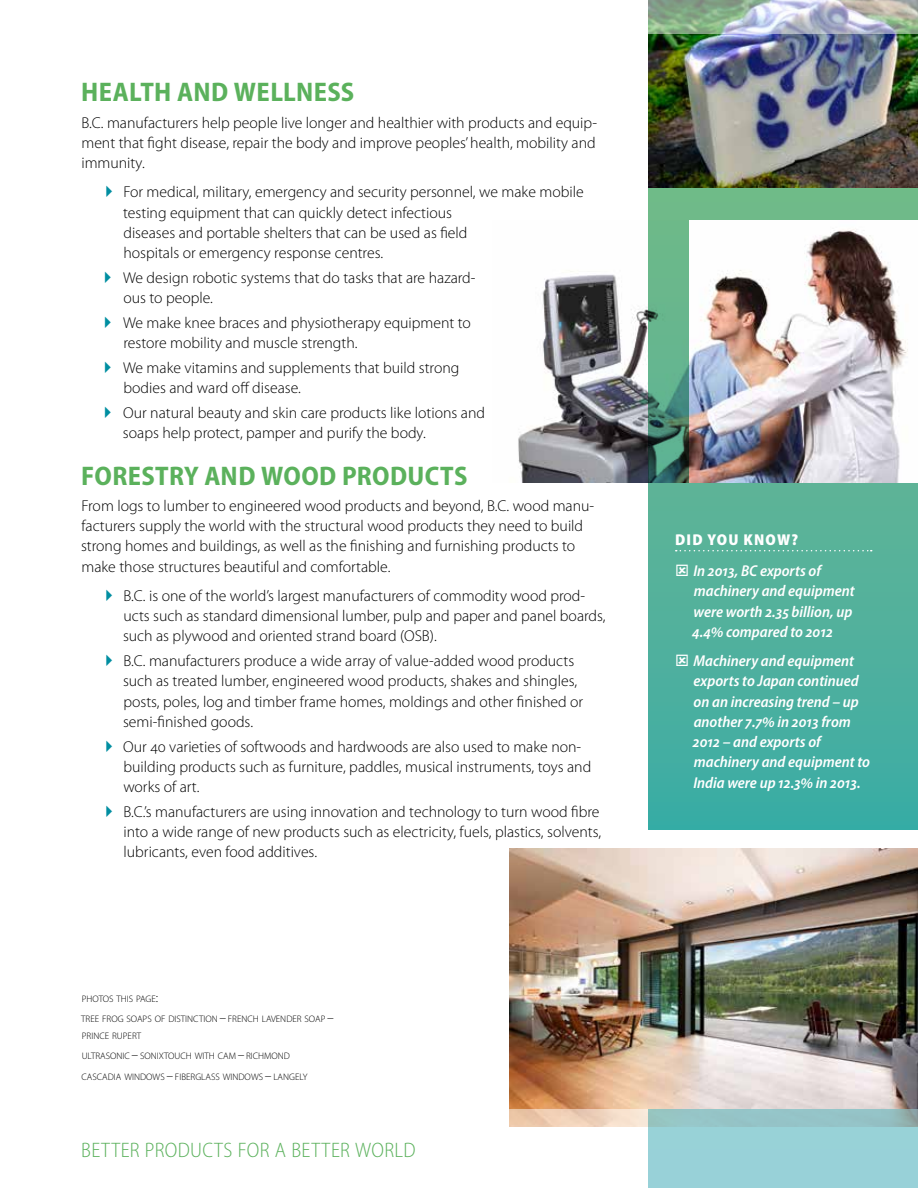
<style>
.page{position:relative;width:918px;height:1188px;background:#fff}
.page>*{position:absolute;margin:0;border:0;box-sizing:border-box;transform-origin:0 0}
.t1{font:700 semi-condensed 27px "Myriad Pro";letter-spacing:.015em;color:#5bb15c}
.t2{font:300 semi-condensed 21px "Myriad Pro";letter-spacing:.02em;color:#5bb15c}
.t3{font:300 15.75px/20.2px "Myriad Pro";color:#000}
.t4{font:italic 600 semi-condensed 15.75px/20.2px "Myriad Pro";color:#fff}
.t5{font:900 semi-condensed 15.75px "Myriad Pro";letter-spacing:.075em;color:#fff}
.t6{font:300 9.45px/20.7px "Myriad Pro";color:#000}
.s1{font-size:13.5px}
</style>
<div class="page">
<svg style="left:648px;top:187px;width:270px;height:643px;background:#4fb09b"></svg>
<img style="left:518px;top:220px;width:400px;height:263px">
<img style="left:648px;top:34px;width:270px;height:153px">
<img style="left:510px;top:849px;width:408px;height:260px">
<svg style="left:509px;top:1109px;width:409px;height:79px;fill:#98d1d8"></svg>
<svg style="left:676px;top:550px;width:196px;height:1px"></svg>
<img style="left:648px;top:0;width:270px;height:34px">
<svg style="left:677px;top:565px;width:11px;height:11px"></svg>
<svg style="left:677px;top:655px;width:11px;height:11px"></svg>
<h1 class="t1" style="left:81px;top:77px;width:274px">HEALTH AND WELLNESS</h1>
<p class="t3" style="left:81px;top:112px;width:517px;text-align:justify">B.C. manufacturers help people live longer and healthier with products and equip&shy;ment that fight disease, repair the body and improve peoples’ health, mobility and immunity.</p>
<p class="t3" style="left:123px;top:182px;width:462px">For medical, military, emergency and security personnel, we make mobile testing equipment that can quickly detect infectious<br>diseases and portable shelters that can be used as field<br>hospitals or emergency response centres.</p>
<p class="t3" style="left:123px;top:268px;width:354px">We design robotic systems that do tasks that are hazard&shy;ous to people.</p>
<p class="t3" style="left:123px;top:313px;width:349px">We make knee braces and physiotherapy equipment to restore mobility and muscle strength.</p>
<p class="t3" style="left:123px;top:358px;width:338px">We make vitamins and supplements that build strong bodies and ward off disease.</p>
<p class="t3" style="left:123px;top:403px;width:364px">Our natural beauty and skin care products like lotions and soaps help protect, pamper and purify the body.</p>
<h1 class="t1" style="left:81px;top:460px;width:388px">FORESTRY AND WOOD PRODUCTS</h1>
<p class="t3" style="left:81px;top:496px;width:515px">From logs to lumber to engineered wood products and beyond, B.C. wood manu&shy;facturers supply the world with the structural wood products they need to build strong homes and buildings, as well as the finishing and furnishing products to make those structures beautiful and comfortable.</p>
<p class="t3" style="left:123px;top:586px;width:484px">B.C. is one of the world’s largest manufacturers of commodity wood prod&shy;ucts such as standard dimensional lumber, pulp and paper and panel boards, such as plywood and oriented strand board (OSB).</p>
<p class="t3" style="left:123px;top:651px;width:462px">B.C. manufacturers produce a wide array of value-added wood products such as treated lumber, engineered wood products, shakes and shingles, posts, poles, log and timber frame homes, moldings and other finished or semi-finished goods.</p>
<p class="t3" style="left:123px;top:736px;width:469px">Our 40 varieties of softwoods and hardwoods are also used to make non&shy;building products such as furniture, paddles, musical instruments, toys and works of art.</p>
<p class="t3" style="left:123px;top:802px;width:479px;text-align:justify">B.C.’s manufacturers are using innovation and technology to turn wood fibre into a wide range of new products such as electricity, fuels, plastics, solvents, lubricants, even food additives.</p>
<p class="t6" style="left:81px;top:988px;width:254px">PHOTOS THIS PAGE<span class="s1">:<br></span>TREE FROG SOAPS OF DISTINCTION <span class="s1">–</span> FRENCH LAVENDER SOAP <span class="s1">–</span></p>
<p class="t6" style="left:82px;top:1025px;width:228px">PRINCE RUPERT<br>ULTRASONIC <span class="s1">–</span> SONIXTOUCH WITH CAM <span class="s1">–</span> RICHMOND<br>CASCADIA WINDOWS <span class="s1">–</span> FIBERGLASS WINDOWS <span class="s1">–</span> LANGELY</p>
<h2 class="t2" style="left:81px;top:1139px;width:336px">BETTER PRODUCTS FOR A BETTER WORLD</h2>
<p class="t5" style="left:675px;top:531px;width:124px">DID YOU KNOW?</p>
<p class="t4" style="left:692px;top:561px;width:164px">In 2013, BC exports of machinery and equipment were worth 2.35 billion, up<br>4.4% compared to 2012</p>
<p class="t4" style="left:693px;top:651px;width:179px">Machinery and equipment exports to Japan continued on an increasing trend – up another 7.7% in 2013 from<br>2012 – and exports of machinery and equipment to<br>India were up 12.3% in 2013.</p>
</div>
